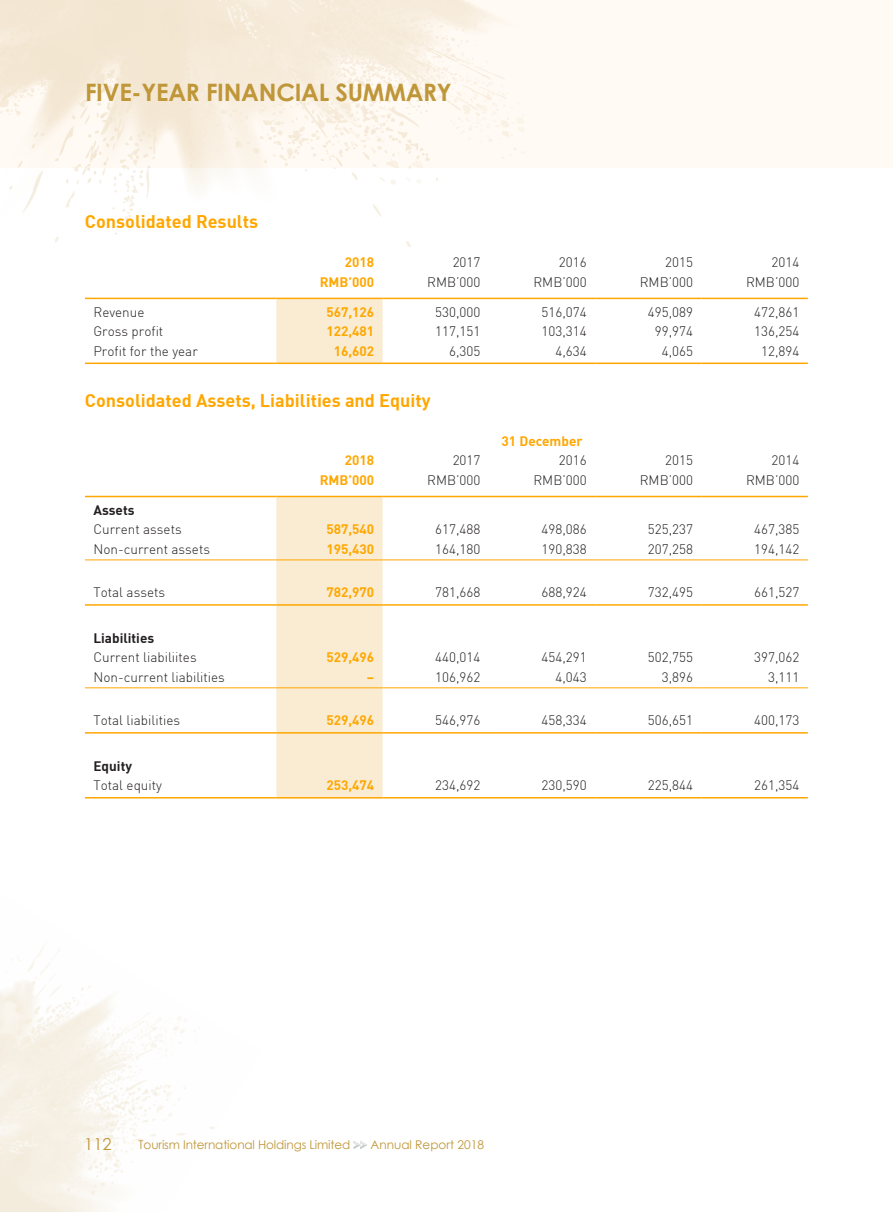
<style>
.page{position:relative;width:893px;height:1212px;background:#fff}
.page>*{position:absolute;margin:0;border:0;box-sizing:border-box;transform-origin:0 0}
.t1{font:700 24px "Century Gothic";letter-spacing:-.01em;color:#bf9638}
.t2{font:18px "DIN Bold";color:#ffa700}
.t3{font:16.5px "Century Gothic";color:#bf9638}
.t4{font:13.5px "DIN Light";color:#231f20}
.t5{font:13.5px "DIN Bold";color:#ffa700}
.t6{font:13.5px "DIN Bold";color:#231f20}
.t7{font:12px "Century Gothic";letter-spacing:-.01em;color:#bf9638}
</style>
<div class="page">
<div style="left:0;top:0;width:893px;height:168px;background:#fffaf4"></div>
<img style="left:0;top:946px;width:215px;height:266px">
<img style="left:0;top:0;width:525px;height:246px">
<svg style="left:353px;top:1141px;width:14px;height:8px"></svg>
<div style="left:276px;top:299px;width:107px;height:63px;background:#f9ecd3"></div>
<hr style="left:85px;top:298px;width:191px;height:1px;background:#ffa700">
<hr style="left:276px;top:298px;width:107px;height:1px;background:#ffa700">
<hr style="left:383px;top:298px;width:106px;height:1px;background:#ffa700">
<hr style="left:489px;top:298px;width:106px;height:1px;background:#ffa700">
<hr style="left:595px;top:298px;width:107px;height:1px;background:#ffa700">
<hr style="left:702px;top:298px;width:106px;height:1px;background:#ffa700">
<hr style="left:85px;top:362px;width:191px;height:2px;background:#ffa700">
<hr style="left:276px;top:362px;width:107px;height:2px;background:#ffa700">
<hr style="left:383px;top:362px;width:106px;height:2px;background:#ffa700">
<hr style="left:489px;top:362px;width:106px;height:2px;background:#ffa700">
<hr style="left:595px;top:362px;width:107px;height:2px;background:#ffa700">
<hr style="left:702px;top:362px;width:106px;height:2px;background:#ffa700">
<div style="left:276px;top:497px;width:107px;height:300px;background:#f9ecd3"></div>
<hr style="left:85px;top:496px;width:191px;height:1px;background:#ffa700">
<hr style="left:276px;top:496px;width:107px;height:1px;background:#ffa700">
<hr style="left:383px;top:496px;width:106px;height:1px;background:#ffa700">
<hr style="left:489px;top:496px;width:106px;height:1px;background:#ffa700">
<hr style="left:595px;top:496px;width:107px;height:1px;background:#ffa700">
<hr style="left:702px;top:496px;width:106px;height:1px;background:#ffa700">
<hr style="left:85px;top:559px;width:191px;height:1px;background:#ffa700">
<hr style="left:276px;top:559px;width:107px;height:1px;background:#ffa700">
<hr style="left:383px;top:559px;width:106px;height:1px;background:#ffa700">
<hr style="left:489px;top:559px;width:106px;height:1px;background:#ffa700">
<hr style="left:595px;top:559px;width:107px;height:1px;background:#ffa700">
<hr style="left:702px;top:559px;width:106px;height:1px;background:#ffa700">
<hr style="left:85px;top:604px;width:191px;height:2px;background:#ffa700">
<hr style="left:276px;top:604px;width:107px;height:2px;background:#ffa700">
<hr style="left:383px;top:604px;width:106px;height:2px;background:#ffa700">
<hr style="left:489px;top:604px;width:106px;height:2px;background:#ffa700">
<hr style="left:595px;top:604px;width:107px;height:2px;background:#ffa700">
<hr style="left:702px;top:604px;width:106px;height:2px;background:#ffa700">
<hr style="left:85px;top:687px;width:191px;height:1px;background:#ffa700">
<hr style="left:276px;top:687px;width:107px;height:1px;background:#ffa700">
<hr style="left:383px;top:687px;width:106px;height:1px;background:#ffa700">
<hr style="left:489px;top:687px;width:106px;height:1px;background:#ffa700">
<hr style="left:595px;top:687px;width:107px;height:1px;background:#ffa700">
<hr style="left:702px;top:687px;width:106px;height:1px;background:#ffa700">
<hr style="left:85px;top:732px;width:191px;height:2px;background:#ffa700">
<hr style="left:276px;top:732px;width:107px;height:2px;background:#ffa700">
<hr style="left:383px;top:732px;width:106px;height:2px;background:#ffa700">
<hr style="left:489px;top:732px;width:106px;height:2px;background:#ffa700">
<hr style="left:595px;top:732px;width:107px;height:2px;background:#ffa700">
<hr style="left:702px;top:732px;width:106px;height:2px;background:#ffa700">
<hr style="left:85px;top:797px;width:191px;height:1px;background:#ffa700">
<hr style="left:276px;top:797px;width:107px;height:1px;background:#ffa700">
<hr style="left:383px;top:797px;width:106px;height:1px;background:#ffa700">
<hr style="left:489px;top:797px;width:106px;height:1px;background:#ffa700">
<hr style="left:595px;top:797px;width:107px;height:1px;background:#ffa700">
<hr style="left:702px;top:797px;width:106px;height:1px;background:#ffa700">
<h1 class="t1" style="left:85px;top:74px;width:368px">FIVE-YEAR FINANCIAL SUMMARY</h1>
<h2 class="t2" style="left:85px;top:210px;width:175px">Consolidated Results</h2>
<p class="t5" style="left:345px;top:253px;width:31px">2018</p>
<p class="t4" style="left:453px;top:254px;width:29px">2017</p>
<p class="t4" style="left:559px;top:254px;width:29px">2016</p>
<p class="t4" style="left:665px;top:254px;width:29px">2015</p>
<p class="t4" style="left:772px;top:254px;width:29px">2014</p>
<p class="t5" style="left:320px;top:273px;width:56px">RMB’000</p>
<p class="t4" style="left:427px;top:273px;width:55px">RMB’000</p>
<p class="t4" style="left:533px;top:273px;width:55px">RMB’000</p>
<p class="t4" style="left:640px;top:273px;width:55px">RMB’000</p>
<p class="t4" style="left:746px;top:273px;width:55px">RMB’000</p>
<p class="t4" style="left:93px;top:303px;width:52px">Revenue</p>
<p class="t5" style="left:326px;top:303px;width:49px">567,126</p>
<p class="t4" style="left:435px;top:303px;width:47px">530,000</p>
<p class="t4" style="left:542px;top:303px;width:47px">516,074</p>
<p class="t4" style="left:648px;top:303px;width:47px">495,089</p>
<p class="t4" style="left:754px;top:303px;width:47px">472,861</p>
<p class="t4" style="left:93px;top:323px;width:71px">Gross profit</p>
<p class="t5" style="left:326px;top:322px;width:49px">122,481</p>
<p class="t4" style="left:435px;top:323px;width:47px">117,151</p>
<p class="t4" style="left:542px;top:323px;width:47px">103,314</p>
<p class="t4" style="left:655px;top:323px;width:40px">99,974</p>
<p class="t4" style="left:754px;top:323px;width:47px">136,254</p>
<p class="t4" style="left:93px;top:342px;width:106px">Profit for the year</p>
<p class="t5" style="left:334px;top:342px;width:42px">16,602</p>
<p class="t4" style="left:449px;top:342px;width:33px">6,305</p>
<p class="t4" style="left:555px;top:342px;width:33px">4,634</p>
<p class="t4" style="left:662px;top:342px;width:33px">4,065</p>
<p class="t4" style="left:761px;top:342px;width:40px">12,894</p>
<h2 class="t2" style="left:85px;top:388px;width:347px">Consolidated Assets, Liabilities and Equity</h2>
<p class="t5" style="left:502px;top:432px;width:82px">31 December</p>
<p class="t5" style="left:345px;top:451px;width:31px">2018</p>
<p class="t4" style="left:453px;top:452px;width:29px">2017</p>
<p class="t4" style="left:559px;top:452px;width:29px">2016</p>
<p class="t4" style="left:665px;top:452px;width:29px">2015</p>
<p class="t4" style="left:772px;top:452px;width:29px">2014</p>
<p class="t5" style="left:320px;top:471px;width:56px">RMB’000</p>
<p class="t4" style="left:427px;top:471px;width:55px">RMB’000</p>
<p class="t4" style="left:533px;top:471px;width:55px">RMB’000</p>
<p class="t4" style="left:640px;top:471px;width:55px">RMB’000</p>
<p class="t4" style="left:746px;top:471px;width:55px">RMB’000</p>
<p class="t6" style="left:93px;top:501px;width:43px">Assets</p>
<p class="t4" style="left:93px;top:521px;width:90px">Current assets</p>
<p class="t5" style="left:326px;top:521px;width:49px">587,540</p>
<p class="t4" style="left:435px;top:521px;width:47px">617,488</p>
<p class="t4" style="left:542px;top:521px;width:47px">498,086</p>
<p class="t4" style="left:648px;top:521px;width:47px">525,237</p>
<p class="t4" style="left:754px;top:521px;width:47px">467,385</p>
<p class="t4" style="left:93px;top:541px;width:118px">Non-current assets</p>
<p class="t5" style="left:326px;top:540px;width:49px">195,430</p>
<p class="t4" style="left:435px;top:541px;width:47px">164,180</p>
<p class="t4" style="left:542px;top:541px;width:47px">190,838</p>
<p class="t4" style="left:648px;top:541px;width:47px">207,258</p>
<p class="t4" style="left:754px;top:541px;width:47px">194,142</p>
<p class="t4" style="left:93px;top:584px;width:73px">Total assets</p>
<p class="t5" style="left:326px;top:584px;width:49px">782,970</p>
<p class="t4" style="left:435px;top:584px;width:47px">781,668</p>
<p class="t4" style="left:542px;top:584px;width:47px">688,924</p>
<p class="t4" style="left:648px;top:584px;width:47px">732,495</p>
<p class="t4" style="left:754px;top:584px;width:47px">661,527</p>
<p class="t6" style="left:93px;top:629px;width:62px">Liabilities</p>
<p class="t4" style="left:93px;top:649px;width:105px">Current liabiliites</p>
<p class="t5" style="left:326px;top:648px;width:49px">529,496</p>
<p class="t4" style="left:435px;top:649px;width:47px">440,014</p>
<p class="t4" style="left:542px;top:649px;width:47px">454,291</p>
<p class="t4" style="left:648px;top:649px;width:47px">502,755</p>
<p class="t4" style="left:754px;top:649px;width:47px">397,062</p>
<p class="t4" style="left:93px;top:668px;width:133px">Non-current liabilities</p>
<p class="t5" style="left:367px;top:668px;width:9px">–</p>
<p class="t4" style="left:435px;top:668px;width:47px">106,962</p>
<p class="t4" style="left:555px;top:668px;width:33px">4,043</p>
<p class="t4" style="left:662px;top:668px;width:33px">3,896</p>
<p class="t4" style="left:768px;top:668px;width:33px">3,111</p>
<p class="t4" style="left:93px;top:712px;width:88px">Total liabilities</p>
<p class="t5" style="left:326px;top:711px;width:49px">529,496</p>
<p class="t4" style="left:435px;top:712px;width:47px">546,976</p>
<p class="t4" style="left:542px;top:712px;width:47px">458,334</p>
<p class="t4" style="left:648px;top:712px;width:47px">506,651</p>
<p class="t4" style="left:754px;top:712px;width:47px">400,173</p>
<p class="t6" style="left:93px;top:757px;width:40px">Equity</p>
<p class="t4" style="left:93px;top:777px;width:70px">Total equity</p>
<p class="t5" style="left:326px;top:776px;width:49px">253,474</p>
<p class="t4" style="left:435px;top:777px;width:47px">234,692</p>
<p class="t4" style="left:542px;top:777px;width:47px">230,590</p>
<p class="t4" style="left:648px;top:777px;width:47px">225,844</p>
<p class="t4" style="left:754px;top:777px;width:47px">261,354</p>
<p class="t3" style="left:84px;top:1132px;width:29px">112</p>
<p class="t7" style="left:139px;top:1136px;width:213px">Tourism International Holdings Limited</p>
<p class="t7" style="left:371px;top:1136px;width:115px">Annual Report 2018</p>
</div>
